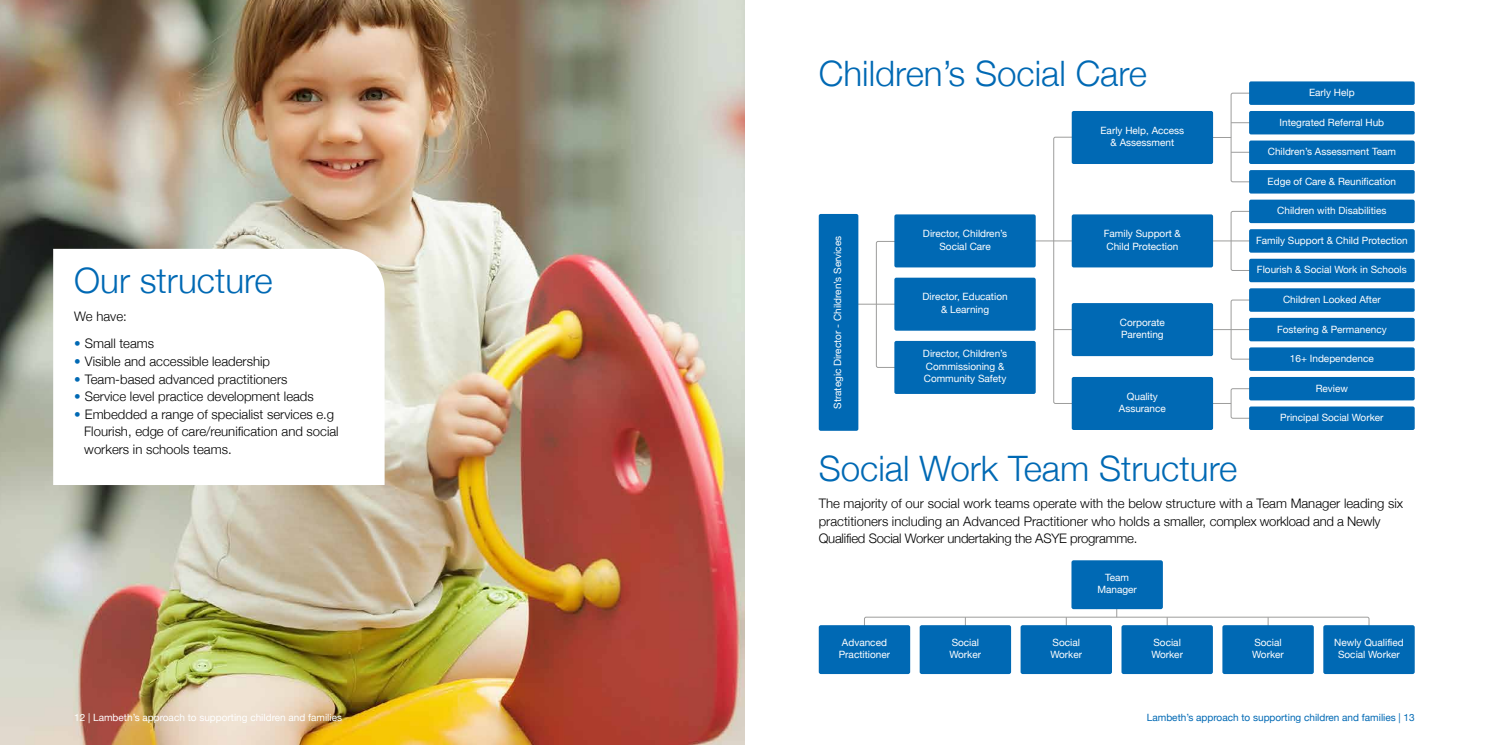
<style>
.page{position:relative;width:1489px;height:745px;background:#fff}
.page>*{position:absolute;margin:0;border:0;box-sizing:border-box;transform-origin:0 0}
.t1{font:300 35px "Helvetica Neue";color:#0069b4}
.t2{font:300 13.12px/17.5px "Helvetica Neue";color:#000}
.t3{font:10px/12.5px "Helvetica Neue";color:#fff;text-align:center}
.t4{font:10px "Helvetica Neue";color:#0069b4}
.s1{color:#0069b4}
</style>
<div class="page">
<img style="left:0;top:0;width:744px;height:744px">
<svg style="left:53px;top:249px;width:331px;height:235px"></svg>
<svg style="left:864px;top:603px;width:505px;height:27px"></svg>
<div style="left:818px;top:624px;width:92px;height:49px;background:#0069b4;border-radius:2px"></div>
<div style="left:919px;top:624px;width:92px;height:49px;background:#0069b4;border-radius:2px"></div>
<div style="left:1020px;top:624px;width:91px;height:49px;background:#0069b4;border-radius:2px"></div>
<div style="left:1071px;top:560px;width:91px;height:48px;background:#0069b4;border-radius:2px"></div>
<div style="left:1121px;top:624px;width:91px;height:49px;background:#0069b4;border-radius:2px"></div>
<div style="left:1222px;top:624px;width:91px;height:49px;background:#0069b4;border-radius:2px"></div>
<div style="left:1323px;top:624px;width:91px;height:49px;background:#0069b4;border-radius:2px"></div>
<svg style="left:875px;top:241px;width:25px;height:127px"></svg>
<svg style="left:1230px;top:299px;width:24px;height:60px"></svg>
<svg style="left:1230px;top:211px;width:24px;height:60px"></svg>
<hr style="left:1206px;top:240px;width:48px;height:1px;background:#9d9d9c">
<hr style="left:1026px;top:240px;width:48px;height:1px;background:#9d9d9c">
<svg style="left:1053px;top:136px;width:24px;height:268px"></svg>
<hr style="left:1206px;top:329px;width:48px;height:1px;background:#9d9d9c">
<hr style="left:827px;top:304px;width:83px;height:1px;background:#9d9d9c">
<svg style="left:1212px;top:388px;width:42px;height:30px"></svg>
<svg style="left:1211px;top:92px;width:46px;height:90px"></svg>
<div style="left:1248px;top:81px;width:166px;height:24px;background:#0069b4;border-radius:2px"></div>
<div style="left:1248px;top:111px;width:166px;height:23px;background:#0069b4;border-radius:2px"></div>
<div style="left:1248px;top:140px;width:166px;height:24px;background:#0069b4;border-radius:2px"></div>
<div style="left:1248px;top:170px;width:166px;height:23px;background:#0069b4;border-radius:2px"></div>
<div style="left:1248px;top:199px;width:166px;height:24px;background:#0069b4;border-radius:2px"></div>
<div style="left:1248px;top:229px;width:166px;height:23px;background:#0069b4;border-radius:2px"></div>
<div style="left:1248px;top:258px;width:166px;height:24px;background:#0069b4;border-radius:2px"></div>
<div style="left:1248px;top:288px;width:166px;height:23px;background:#0069b4;border-radius:2px"></div>
<div style="left:1248px;top:317px;width:166px;height:24px;background:#0069b4;border-radius:2px"></div>
<div style="left:1248px;top:347px;width:166px;height:23px;background:#0069b4;border-radius:2px"></div>
<div style="left:1248px;top:377px;width:166px;height:23px;background:#0069b4;border-radius:2px"></div>
<div style="left:1248px;top:406px;width:166px;height:23px;background:#0069b4;border-radius:2px"></div>
<div style="left:1071px;top:111px;width:141px;height:53px;background:#0069b4;border-radius:2px"></div>
<div style="left:1071px;top:214px;width:141px;height:53px;background:#0069b4;border-radius:2px"></div>
<div style="left:894px;top:214px;width:141px;height:53px;background:#0069b4;border-radius:2px"></div>
<div style="left:894px;top:277px;width:141px;height:53px;background:#0069b4;border-radius:2px"></div>
<div style="left:894px;top:341px;width:141px;height:52px;background:#0069b4;border-radius:2px"></div>
<div style="left:1071px;top:303px;width:141px;height:53px;background:#0069b4;border-radius:2px"></div>
<div style="left:1071px;top:377px;width:141px;height:52px;background:#0069b4;border-radius:2px"></div>
<div style="left:818px;top:214px;width:40px;height:216px;background:#0069b4;border-radius:2px"></div>
<h1 class="t1" style="left:74px;top:252px;width:200px">Our structure</h1>
<h2 class="t2" style="left:74px;top:306px;width:54px">We have:</h2>
<h2 class="t2" style="left:74px;top:334px;width:81px"><span class="s1">•</span> Small teams</h2>
<h2 class="t2" style="left:74px;top:351px;width:197px"><span class="s1">•</span> Visible and accessible leadership</h2>
<h2 class="t2" style="left:74px;top:369px;width:215px"><span class="s1">•</span> Team-based advanced practitioners</h2>
<h2 class="t2" style="left:74px;top:386px;width:241px"><span class="s1">•</span> Service level practice development leads</h2>
<h2 class="t2" style="left:84px;top:404px;width:256px;text-indent:-10px"><span class="s1">•</span> Embedded a range of specialist services e.g<br>Flourish, edge of care/reunification and social workers in schools teams.</h2>
<h1 class="t1" style="left:818px;top:45px;width:330px">Children’s Social Care</h1>
<p class="t3" style="left:831px;top:408px;width:174px;rotate:-90deg">Strategic Director - Children’s Services</p>
<p class="t3" style="left:922px;top:228px;width:86px">Director, Children’s<br>Social Care</p>
<p class="t3" style="left:922px;top:291px;width:87px">Director, Education &amp; Learning</p>
<p class="t3" style="left:922px;top:348px;width:86px;text-align:left">Director, Children’s<br>Commissioning &amp;<br>Community Safety</p>
<p class="t3" style="left:1100px;top:124px;width:85px">Early Help, Access &amp; Assessment</p>
<p class="t3" style="left:1103px;top:228px;width:79px;text-align:left">Family Support &amp;<br>Child Protection</p>
<p class="t3" style="left:1119px;top:316px;width:47px;text-align:left">Corporate<br>Parenting</p>
<p class="t3" style="left:1118px;top:390px;width:49px">Quality<br>Assurance</p>
<p class="t3" style="left:1308px;top:87px;width:47px">Early Help</p>
<p class="t3" style="left:1279px;top:116px;width:106px">Integrated Referral Hub</p>
<p class="t3" style="left:1267px;top:146px;width:130px">Children’s Assessment Team</p>
<p class="t3" style="left:1267px;top:175px;width:130px">Edge of Care &amp; Reunification</p>
<p class="t3" style="left:1277px;top:205px;width:111px">Children with Disabilities</p>
<p class="t3" style="left:1255px;top:234px;width:153px">Family Support &amp; Child Protection</p>
<p class="t3" style="left:1256px;top:264px;width:151px">Flourish &amp; Social Work in Schools</p>
<p class="t3" style="left:1282px;top:293px;width:99px">Children Looked After</p>
<p class="t3" style="left:1276px;top:323px;width:111px">Fostering &amp; Permanency</p>
<p class="t3" style="left:1289px;top:352px;width:85px">16+ Independence</p>
<p class="t3" style="left:1315px;top:382px;width:34px">Review</p>
<p class="t3" style="left:1280px;top:412px;width:105px">Principal Social Worker</p>
<h1 class="t1" style="left:818px;top:440px;width:420px">Social Work Team Structure</h1>
<p class="t2" style="left:818px;top:493px;width:586px">The majority of our social work teams operate with the below structure with a Team Manager leading six practitioners including an Advanced Practitioner who holds a smaller, complex workload and a Newly<br>Qualified Social Worker undertaking the ASYE programme.</p>
<p class="t3" style="left:1097px;top:571px;width:41px">Team<br>Manager</p>
<p class="t3" style="left:838px;top:636px;width:53px">Advanced<br>Practitioner</p>
<p class="t3" style="left:949px;top:636px;width:33px;text-align:left">Social<br>Worker</p>
<p class="t3" style="left:1050px;top:636px;width:33px;text-align:left">Social<br>Worker</p>
<p class="t3" style="left:1151px;top:636px;width:33px;text-align:left">Social<br>Worker</p>
<p class="t3" style="left:1252px;top:636px;width:33px;text-align:left">Social<br>Worker</p>
<p class="t3" style="left:1333px;top:636px;width:71px">Newly Qualified<br>Social Worker</p>
<p class="t3" style="left:74px;top:711px;width:269px">12 | Lambeth’s approach to supporting children and families</p>
<p class="t4" style="left:1146px;top:709px;width:269px">Lambeth’s approach to supporting children and families | 13</p>
</div>
